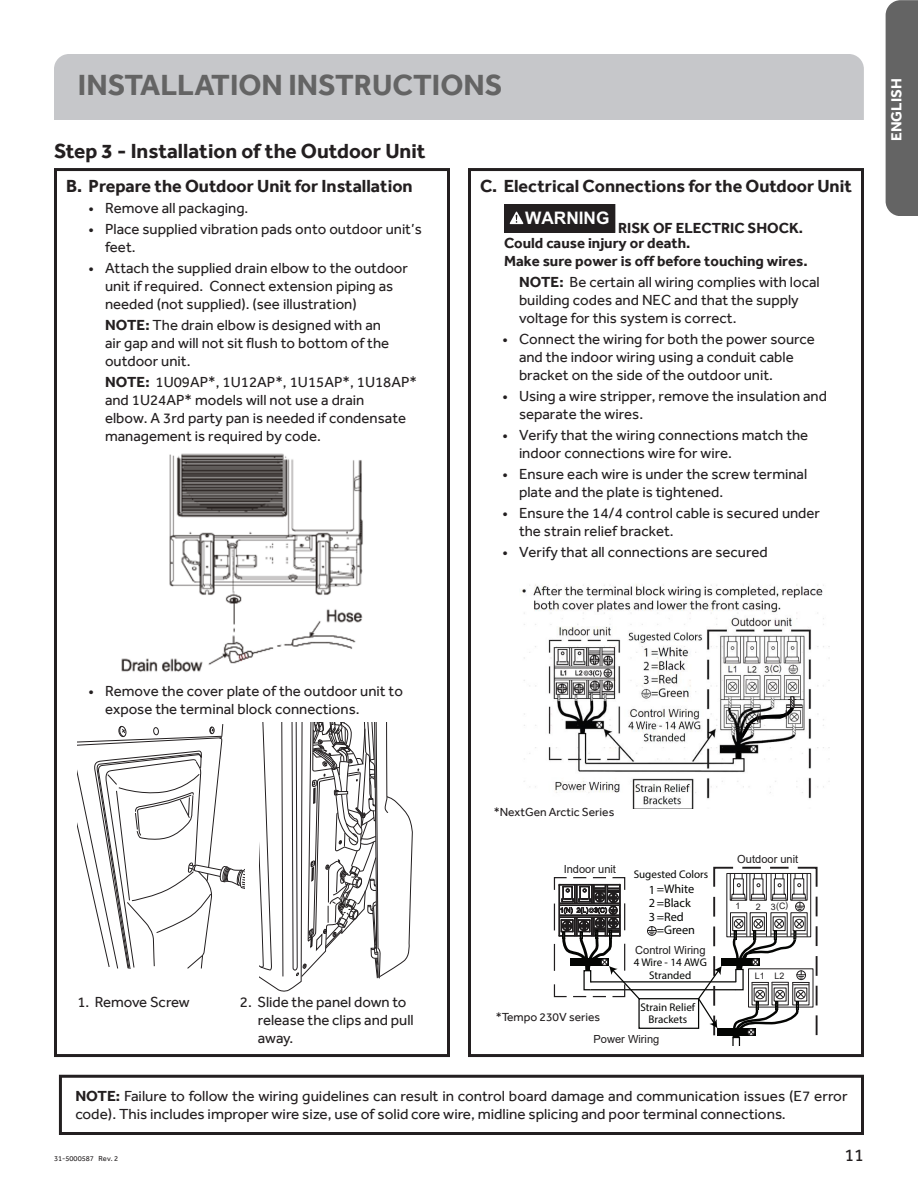
<style>
.page{position:relative;width:918px;height:1188px;background:#fff}
.page>*{position:absolute;margin:0;border:0;box-sizing:border-box;transform-origin:0 0}
.Paragraph_Style6{font:700 30px "Effra";color:#646464}
.CU57_head17{font:700 21px "Effra";color:#231f20}
.t1{font:700 18px "Effra";color:#231f20}
.t2{font:18px "Effra";color:#231f20}
.t3{font:700 17.25px "Arial";color:#fff}
.t4{font:15px/18px "Effra";color:#231f20}
.t5{font:700 15px/15px "Effra";color:#231f20}
.t6{font:700 15px "Effra";color:#fff}
.t7{font:12.45px "Myriad Pro";color:#040503}
.t8{font:12px "Effra";color:#231f20}
.t9{font:11.1px/12.1px "Myriad Pro";color:#040503;text-align:center}
.t10{font:11.1px "Arial";color:#201d1e}
.t11{font:8.85px "Arial";color:#201d1e}
.t12{font:7.5px "Effra";color:#231f20}
.s1{font-weight:700}
.s2{font-family:"Arial";color:#201d1e}
</style>
<div class="page">
<div style="left:886px;top:0;width:32px;height:216px;background:#646464"></div>
<div style="left:54px;top:54px;width:810px;height:66px;background:#c6c7ca"></div>
<div style="left:54px;top:168px;width:396px;height:889px;border:3px solid #231f20"></div>
<div style="left:504px;top:204px;width:111px;height:28px;background:#231f20"></div>
<div style="left:504px;top:204px;width:111px;height:29px;border:1px solid #231f20"></div>
<svg style="left:510px;top:211px;width:13px;height:13px"></svg>
<div style="left:468px;top:168px;width:396px;height:889px;border:3px solid #231f20"></div>
<svg style="left:77px;top:724px;width:168px;height:245px"></svg>
<svg style="left:259px;top:723px;width:154px;height:269px"></svg>
<img style="left:121px;top:453px;width:242px;height:219px">
<div style="left:59px;top:1075px;width:805px;height:60px;border:3px solid #231f20"></div>
<hr style="left:591px;top:989px;width:145px;height:1px;background:#040503">
<hr style="left:591px;top:981px;width:145px;height:2px;background:#040503">
<svg style="left:647px;top:926px;width:10px;height:10px"></svg>
<div style="left:638px;top:998px;width:61px;height:31px;border:1px solid #040503"></div>
<svg style="left:553px;top:877px;width:88px;height:128px"></svg>
<svg style="left:697px;top:866px;width:121px;height:179px"></svg>
<img style="left:522px;top:584px;width:308px;height:224px">
<svg style="left:742px;top:697px;width:60px;height:41px"></svg>
<p class="Paragraph_Style6" style="left:78px;top:67px;width:426px">INSTALLATION INSTRUCTIONS</p>
<p class="CU57_head17" style="left:54px;top:138px;width:373px">Step 3 - Installation of the Outdoor Unit</p>
<p class="t1" style="left:66px;top:175px;width:348px">B. Prepare the Outdoor Unit for Installation</p>
<p class="t4" style="left:88px;top:199px;width:161px">• Remove all packaging.</p>
<p class="t4" style="left:105px;top:220px;width:318px;text-indent:-16px">• Place supplied vibration pads onto outdoor unit’s feet.</p>
<p class="t4" style="left:105px;top:259px;width:304px;text-indent:-16px">• Attach the supplied drain elbow to the outdoor unit if required. Connect extension piping as needed (not supplied). (see illustration)</p>
<p class="t4" style="left:105px;top:316px;width:286px"><span class="s1">NOTE:</span> The drain elbow is designed with an air gap and will not sit flush to bottom of the outdoor unit.</p>
<p class="t4" style="left:105px;top:373px;width:314px"><span class="s1">NOTE:</span> 1U09AP*, 1U12AP*, 1U15AP*, 1U18AP* and 1U24AP* models will not use a drain<br>elbow. A 3rd party pan is needed if condensate management is required by code.</p>
<p class="t1" style="left:480px;top:175px;width:373px">C. Electrical Connections for the Outdoor Unit</p>
<p class="t3" style="left:525px;top:207px;width:86px">WARNING</p>
<p class="t5" style="left:504px;top:220px;width:301px;text-indent:114px">RISK OF ELECTRIC SHOCK.<br>Could cause injury or death.</p>
<p class="t5" style="left:504px;top:253px;width:305px">Make sure power is off before touching wires.</p>
<p class="t4" style="left:519px;top:272px;width:302px"><span class="s1">NOTE:</span> Be certain all wiring complies with local building codes and NEC and that the supply voltage for this system is correct.</p>
<p class="t4" style="left:519px;top:329px;width:298px;text-indent:-16px">• Connect the wiring for both the power source and the indoor wiring using a conduit cable bracket on the side of the outdoor unit.</p>
<p class="t4" style="left:519px;top:386px;width:310px;text-indent:-16px">• Using a wire stripper, remove the insulation and separate the wires.</p>
<p class="t4" style="left:519px;top:425px;width:291px;text-indent:-16px">• Verify that the wiring connections match the indoor connections wire for wire.</p>
<p class="t4" style="left:519px;top:464px;width:290px;text-indent:-16px">• Ensure each wire is under the screw terminal plate and the plate is tightened.</p>
<p class="t4" style="left:519px;top:503px;width:303px;text-indent:-16px">• Ensure the 14/4 control cable is secured under the strain relief bracket.</p>
<p class="t4" style="left:502px;top:542px;width:267px">• Verify that all connections are secured</p>
<p class="t6" style="left:887px;top:141px;width:64px;rotate:-90deg">ENGLISH</p>
<p class="t4" style="left:105px;top:682px;width:299px;text-indent:-16px">• Remove the cover plate of the outdoor unit to expose the terminal block connections.</p>
<p class="t4" style="left:77px;top:993px;width:114px">1. Remove Screw</p>
<p class="t4" style="left:258px;top:993px;width:157px;text-indent:-18px">2. Slide the panel down to release the clips and pull away.</p>
<p class="t8" style="left:494px;top:805px;width:122px">*NextGen Arctic Series</p>
<p class="t10" style="left:564px;top:861px;width:54px">Indoor unit</p>
<p class="t9" style="left:634px;top:868px;width:76px">Sugested Colors</p>
<p class="t7" style="left:649px;top:881px;width:47px">1=White</p>
<p class="t7" style="left:649px;top:895px;width:44px">2=Black</p>
<p class="t7" style="left:649px;top:909px;width:37px">3=Red</p>
<p class="t7" style="left:657px;top:922px;width:40px">=Green</p>
<p class="t9" style="left:634px;top:944px;width:75px"><span class="s2">Control Wiring<br></span>4 Wire - 14 AWG<br>Stranded</p>
<p class="t9" style="left:640px;top:1001px;width:56px">Strain Relief</p>
<p class="t8" style="left:496px;top:1010px;width:106px">*Tempo 230V series</p>
<p class="t9" style="left:648px;top:1013px;width:40px">Brackets</p>
<p class="t10" style="left:594px;top:1032px;width:67px">Power Wiring</p>
<p class="t10" style="left:737px;top:852px;width:63px">Outdoor unit</p>
<p class="t11" style="left:735px;top:900px;width:6px">1</p>
<p class="t11" style="left:756px;top:900px;width:34px">2 3(C)</p>
<p class="t11" style="left:755px;top:970px;width:31px">L1 L2</p>
<p class="t4" style="left:75px;top:1087px;width:774px;line-height:17.2px"><span class="s1">NOTE:</span> Failure to follow the wiring guidelines can result in control board damage and communication issues (E7 error code). This includes improper wire size, use of solid core wire, midline splicing and poor terminal connections.</p>
<p class="t12" style="left:54px;top:1154px;width:66px">31-5000587 Rev. 2</p>
<p class="t2" style="left:844px;top:1144px;width:21px">11</p>
</div>
